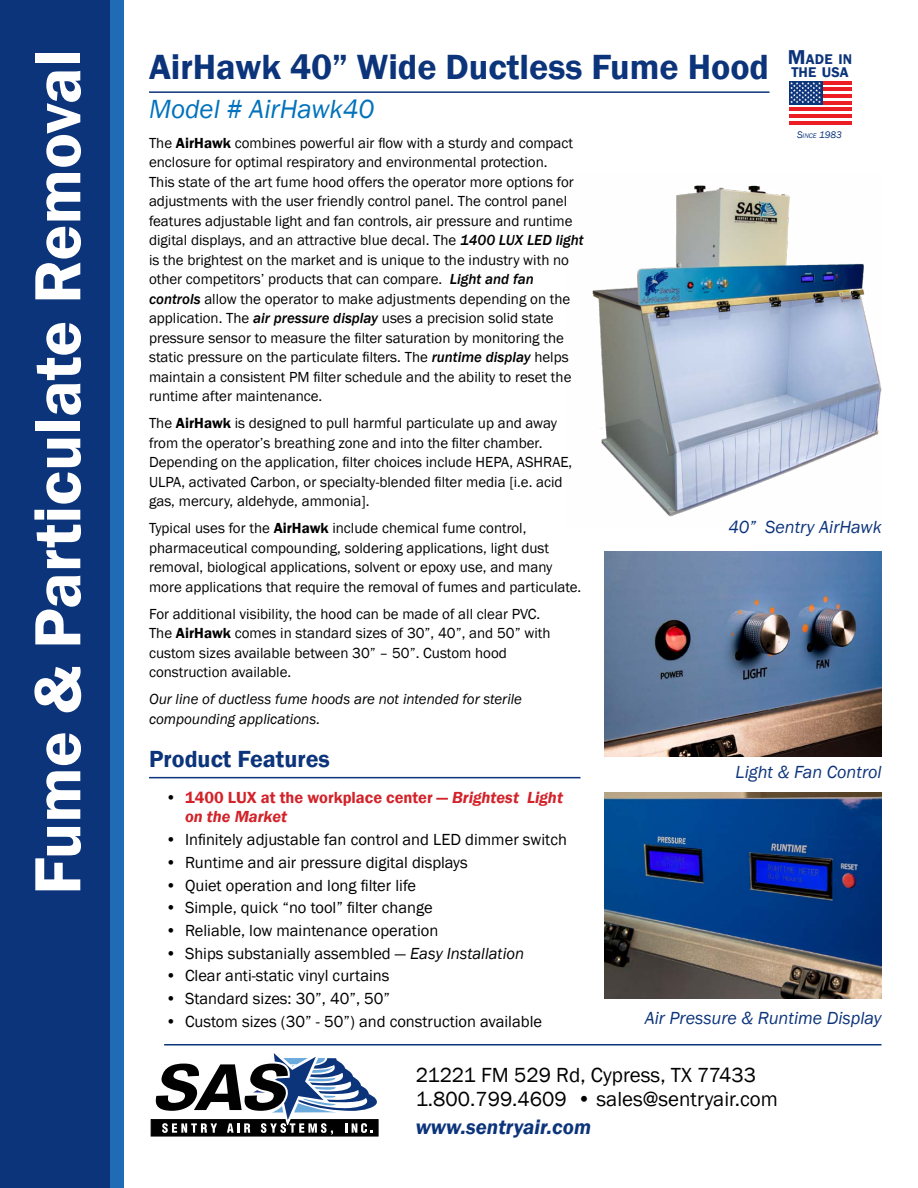
<style>
.page{position:relative;width:918px;height:1188px;background:#fff}
.page>*{position:absolute;margin:0;border:0;box-sizing:border-box;transform-origin:0 0}
.t1{font:600 67.5px "Franklin Gothic";color:#fff}
.t2{font:600 36px "Franklin Gothic";color:#0c347b}
.t3{font:italic 27px "Franklin Gothic";color:#0072bc}
.t4{font:600 24px "Franklin Gothic";color:#0c347b}
.t5{font:21px/24px "Franklin Gothic";color:#000}
.t6{font:italic 600 21px "Franklin Gothic";color:#0c347b}
.t7{font:italic 18px "Franklin Gothic";color:#0c347b}
.t8{font:16.5px "Franklin Gothic";color:#000}
.t9{font:600 16.5px/19.5px "Franklin Gothic";color:#d2232a}
.t10{font:15px/19.5px "Franklin Gothic";color:#000}
.t11{font:italic 15px/19.5px "Franklin Gothic";color:#000}
.t12{font:600 14.4px/12.8px "Franklin Gothic";letter-spacing:.01em;color:#0c347b}
.t13{font:italic 9.9px "Franklin Gothic";color:#0c347b}
.s1{font-size:20.7px}
.s2{font-weight:600}
.s3{font-weight:500;font-style:italic}
.s4{color:#000}
.s5{font-style:italic}
.s6{font-size:6.9px}
</style>
<div class="page">
<img style="left:605px;top:551px;width:277px;height:206px">
<hr style="left:149px;top:91px;width:621px;height:2px;background:#0c347b">
<hr style="left:149px;top:777px;width:432px;height:1px;background:#0c347b">
<img style="left:605px;top:792px;width:277px;height:206px">
<svg style="left:150px;top:1053px;width:229px;height:84px"></svg>
<svg style="left:789px;top:84px;width:62px;height:38px"></svg>
<hr style="left:822px;top:81px;width:29px;height:3px;background:#ed1d24">
<hr style="left:822px;top:88px;width:29px;height:3px;background:#ed1d24">
<hr style="left:822px;top:94px;width:29px;height:4px;background:#ed1d24">
<hr style="left:822px;top:101px;width:29px;height:3px;background:#ed1d24">
<hr style="left:789px;top:107px;width:62px;height:4px;background:#ed1d24">
<hr style="left:789px;top:115px;width:62px;height:3px;background:#ed1d24">
<hr style="left:789px;top:122px;width:62px;height:3px;background:#ed1d24">
<div style="left:789px;top:81px;width:33px;height:23px;background:#0c347b"></div>
<svg style="left:790px;top:82px;width:31px;height:21px"></svg>
<img style="left:592px;top:185px;width:290px;height:332px">
<div style="left:0;top:0;width:110px;height:1188px;background:#0c347b"></div>
<div style="left:110px;top:0;width:14px;height:1188px;background:#1f6bb5"></div>
<hr style="left:164px;top:1044px;width:718px;height:2px;background:#0c347b">
<h1 class="t1" style="left:16px;top:895px;width:847px;rotate:-90deg">Fume &amp; Particulate Removal</h1>
<h2 class="t2" style="left:149px;top:45px;width:622px">AirHawk 40” Wide Ductless Fume Hood</h2>
<h3 class="t3" style="left:149px;top:92px;width:227px">Model # AirHawk40</h3>
<p class="t12" style="left:788px;top:53px;width:66px"><span class="s1">M</span>ADE IN<br>THE USA</p>
<p class="t10" style="left:149px;top:133px;width:436px">The <span class="s2">AirHawk</span> combines powerful air flow with a sturdy and compact enclosure for optimal respiratory and environmental protection.<br>This state of the art fume hood offers the operator more options for adjustments with the user friendly control panel. The control panel features adjustable light and fan controls, air pressure and runtime digital displays, and an attractive blue decal. The <span class="s3">1400 LUX LED light </span>is the brightest on the market and is unique to the industry with no other competitors’ products that can compare. <span class="s3">Light and fan controls</span> allow the operator to make adjustments depending on the application. The <span class="s3">air pressure display</span> uses a precision solid state pressure sensor to measure the filter saturation by monitoring the static pressure on the particulate filters. The <span class="s3">runtime display</span> helps maintain a consistent PM filter schedule and the ability to reset the runtime after maintenance.</p>
<p class="t10" style="left:149px;top:414px;width:425px">The <span class="s2">AirHawk</span> is designed to pull harmful particulate up and away from the operator’s breathing zone and into the filter chamber.<br>Depending on the application, filter choices include HEPA, ASHRAE, ULPA, activated Carbon, or specialty-blended filter media [i.e. acid gas, mercury, aldehyde, ammonia].</p>
<p class="t10" style="left:149px;top:519px;width:434px">Typical uses for the <span class="s2">AirHawk</span> include chemical fume control, pharmaceutical compounding, soldering applications, light dust removal, biological applications, solvent or epoxy use, and many more applications that require the removal of fumes and particulate.</p>
<p class="t10" style="left:149px;top:604px;width:403px">For additional visibility, the hood can be made of all clear PVC.<br>The <span class="s2">AirHawk</span> comes in standard sizes of 30”, 40”, and 50” with custom sizes available between 30” – 50”. Custom hood construction available.</p>
<p class="t11" style="left:149px;top:690px;width:375px">Our line of ductless fume hoods are not intended for sterile compounding applications.</p>
<h3 class="t4" style="left:149px;top:744px;width:182px">Product Features</h3>
<p class="t9" style="left:185px;top:788px;width:379px;text-indent:-19px"><span class="s4">•</span> 1400 LUX at the workplace center — <span class="s5">Brightest Light on the Market</span></p>
<p class="t8" style="left:166px;top:829px;width:403px">• Infinitely adjustable fan control and LED dimmer switch</p>
<p class="t8" style="left:166px;top:852px;width:304px">• Runtime and air pressure digital displays</p>
<p class="t8" style="left:166px;top:875px;width:252px">• Quiet operation and long filter life</p>
<p class="t8" style="left:166px;top:898px;width:269px">• Simple, quick “no tool” filter change</p>
<p class="t8" style="left:166px;top:920px;width:274px">• Reliable, low maintenance operation</p>
<p class="t8" style="left:166px;top:943px;width:360px">• Ships substanially assembled — <span class="s5">Easy Installation</span></p>
<p class="t8" style="left:166px;top:966px;width:225px">• Clear anti-static vinyl curtains</p>
<p class="t8" style="left:166px;top:988px;width:226px">• Standard sizes: 30”, 40”, 50”</p>
<p class="t8" style="left:166px;top:1011px;width:378px">• Custom sizes (30” - 50”) and construction available</p>
<p class="t13" style="left:797px;top:129px;width:47px">S<span class="s6">INCE</span> 1983</p>
<p class="t7" style="left:728px;top:516px;width:155px">40” Sentry AirHawk</p>
<p class="t7" style="left:736px;top:761px;width:147px">Light &amp; Fan Control</p>
<p class="t7" style="left:645px;top:1007px;width:238px">Air Pressure &amp; Runtime Display</p>
<h3 class="t5" style="left:416px;top:1064px;width:364px">21221 FM 529 Rd, Cypress, TX 77433<br>1.800.799.4609 • sales@sentryair.com</h3>
<h3 class="t6" style="left:416px;top:1113px;width:177px">www.sentryair.com</h3>
</div>
